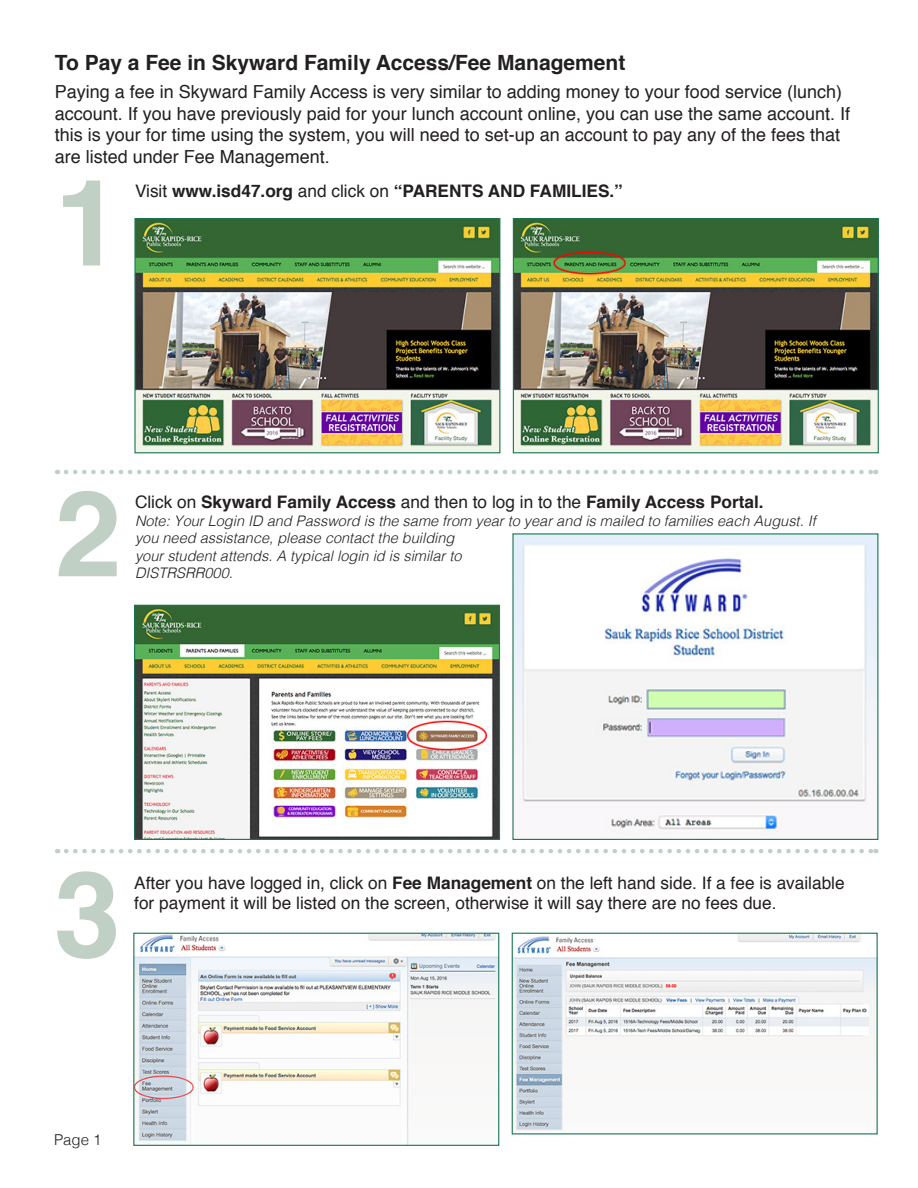
<style>
.page{position:relative;width:918px;height:1188px;background:#fff}
.page>*{position:absolute;margin:0;border:0;box-sizing:border-box;transform-origin:0 0}
.Numbers_for_STEPS{font:700 120px "Helvetica";color:#c0d0c4}
.TITLES{font:700 21px "Helvetica";color:#231f20}
.TITLES-2{font:18px/21.6px "Helvetica";color:#231f20}
.PARAGRAPH_TEXT{font:17.25px/20.7px "Helvetica";color:#231f20}
.PARAGRAPH_TEXT-2{font:700 17.25px "Helvetica";color:#231f20}
.TITLES-3{font:300 15px "Helvetica";color:#231f20}
.PARAGRAPH_TEXT-3{font:italic 300 14.55px/17.4px "Helvetica";color:#231f20}
.s1{font-weight:400}
.s2{font-weight:700}
</style>
<div class="page">
<svg style="left:66px;top:470px;width:810px;height:4px"></svg>
<img style="left:136px;top:220px;width:362px;height:231px">
<div style="left:134px;top:218px;width:366px;height:235px;border:1px solid #1a7552"></div>
<img style="left:515px;top:220px;width:362px;height:231px">
<div style="left:513px;top:218px;width:366px;height:235px;border:1px solid #1a7552"></div>
<img style="left:136px;top:607px;width:362px;height:231px">
<div style="left:134px;top:605px;width:366px;height:235px;border:1px solid #1a7552"></div>
<img style="left:514px;top:535px;width:362px;height:301px">
<img style="left:135px;top:935px;width:362px;height:209px">
<div style="left:133px;top:933px;width:366px;height:213px;border:1px solid #1a7552"></div>
<img style="left:514px;top:935px;width:362px;height:196px">
<div style="left:512px;top:933px;width:366px;height:201px;border:1px solid #1a7552"></div>
<svg style="left:66px;top:849px;width:810px;height:4px"></svg>
<p class="TITLES" style="left:55px;top:45px;width:572px">To Pay a Fee in Skyward Family Access/Fee Management</p>
<p class="TITLES-2" style="left:55px;top:82px;width:797px">Paying a fee in Skyward Family Access is very similar to adding money to your food service (lunch) account. If you have previously paid for your lunch account online, you can use the same account. If this is your for time using the system, you will need to set-up an account to pay any of the fees that are listed under Fee Management.</p>
<p class="PARAGRAPH_TEXT-2" style="left:135px;top:177px;width:489px"><span class="s1">Visit</span> www.isd47.org <span class="s1">and click on</span> “PARENTS AND FAMILIES.”</p>
<p class="Numbers_for_STEPS" style="left:55px;top:126px;width:68px">1</p>
<p class="Numbers_for_STEPS" style="left:55px;top:437px;width:68px">2</p>
<p class="PARAGRAPH_TEXT-2" style="left:135px;top:488px;width:630px"><span class="s1">Click on</span> Skyward Family Access <span class="s1">and then to log in to the</span> Family Access Portal.</p>
<p class="PARAGRAPH_TEXT-3" style="left:135px;top:511px;width:682px">Note: Your Login ID and Password is the same from year to year and is mailed to families each August. If you need assistance, please contact the building<br>your student attends. A typical login id is similar to</p>
<p class="PARAGRAPH_TEXT-3" style="left:135px;top:563px;width:99px">DISTRSRR000.</p>
<p class="Numbers_for_STEPS" style="left:54px;top:818px;width:68px">3</p>
<p class="PARAGRAPH_TEXT" style="left:134px;top:873px;width:712px">After you have logged in, click on <span class="s2">Fee Management</span> on the left hand side. If a fee is available for payment it will be listed on the screen, otherwise it will say there are no fees due.</p>
<p class="TITLES-3" style="left:54px;top:1127px;width:49px">Page 1</p>
</div>
